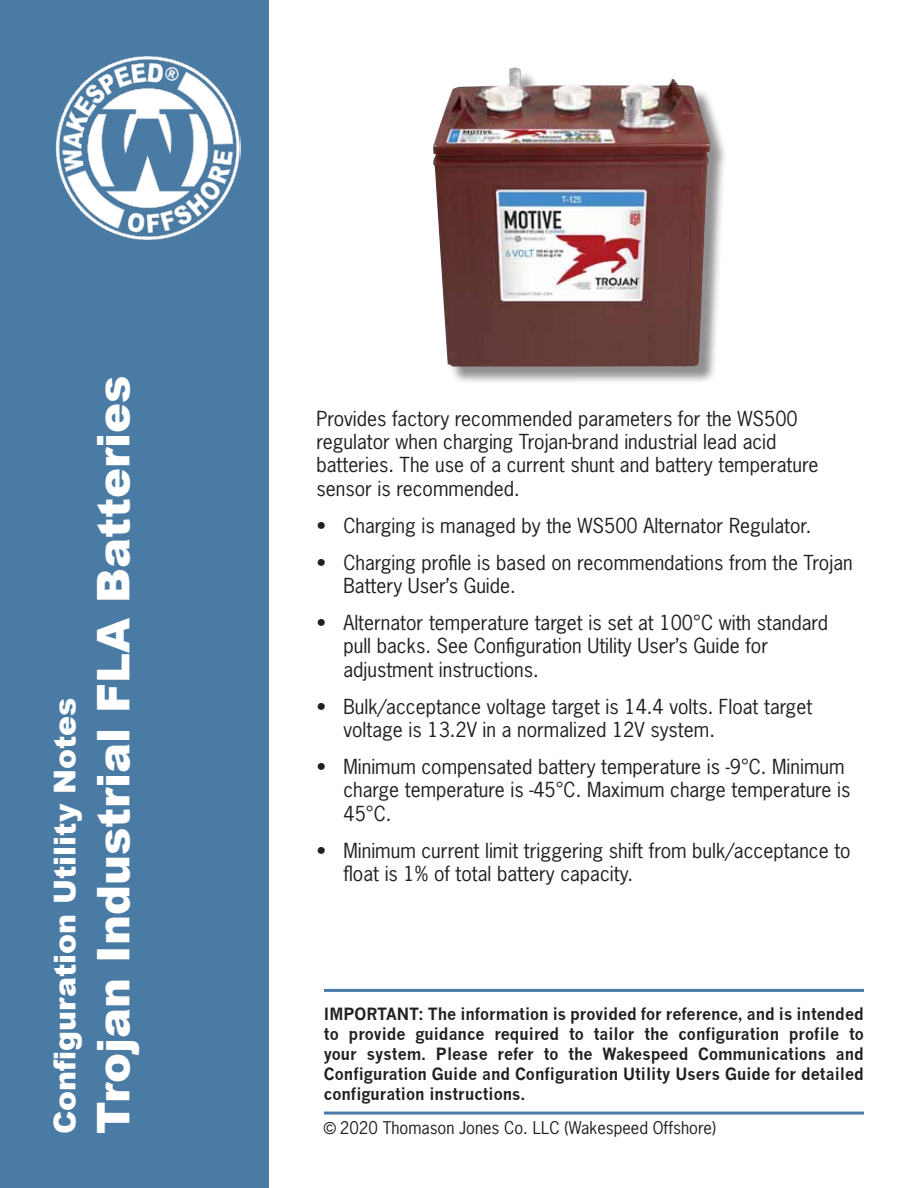
<style>
.page{position:relative;width:918px;height:1188px;background:#fff}
.page>*{position:absolute;margin:0;border:0;box-sizing:border-box;transform-origin:0 0}
.t1{font:900 45px "Arial";color:#fff}
.t2{font:900 30px "Arial";color:#fff}
.t3{font:19.5px/23.4px "News Gothic Std";color:#231f20}
.t4{font:700 16.5px/19.8px "News Gothic";color:#231f20;text-align:justify;scale:.96 1}
.t5{font:16.5px "News Gothic Std";color:#231f20}
.s1{font-family:"Arial"}
</style>
<div class="page">
<div style="left:0;top:0;width:269px;height:1188px;background:#4a7ba4"></div>
<img style="left:55px;top:56px;width:186px;height:185px">
<hr style="left:324px;top:1112px;width:540px;height:3px;background:#4a7ba4">
<hr style="left:324px;top:989px;width:540px;height:3px;background:#4a7ba4">
<div style="left:436px;top:70px;width:292px;height:315px;background:#231f20;opacity:.5"></div>
<img style="left:433px;top:68px;width:277px;height:299px">
<h2 class="t2" style="left:48px;top:1134px;width:438px;rotate:-90deg">Configuration Utility Notes</h2>
<h1 class="t1" style="left:88px;top:1134px;width:760px;rotate:-90deg">Trojan Industrial FLA Batteries</h1>
<p class="t3" style="left:316px;top:406px;width:504px">Provides factory recommended parameters for the WS500 regulator when charging Trojan-brand industrial lead acid batteries. The use of a current shunt and battery temperature sensor is recommended.</p>
<p class="t3" style="left:316px;top:513px;width:496px">• Charging is managed by the WS500 Alternator Regulator.</p>
<p class="t3" style="left:343px;top:550px;width:511px;text-indent:-27px">• Charging profile is based on recommendations from the Trojan<br>Battery User’s Guide.</p>
<p class="t3" style="left:343px;top:611px;width:486px;text-indent:-27px">• Alternator temperature target is set at 100°C with standard pull backs. See Configuration Utility User’s Guide for adjustment instructions.</p>
<p class="t3" style="left:343px;top:694px;width:470px;text-indent:-27px">• Bulk/acceptance voltage target is 14.4 volts. Float target voltage is 13.2V in a normalized 12V system.</p>
<p class="t3" style="left:343px;top:755px;width:509px;text-indent:-27px">• Minimum compensated battery temperature is -9°C. Minimum charge temperature is -45°C. Maximum charge temperature is<br>45°C.</p>
<p class="t3" style="left:343px;top:838px;width:509px;text-indent:-27px">• Minimum current limit triggering shift from bulk/acceptance to float is 1% of total battery capacity.</p>
<p class="t4" style="left:324px;top:1004px;width:564px">IMPORTANT: The information is provided for reference, and is intended to provide guidance required to tailor the configuration profile to your system. Please refer to the Wakespeed Communications and Configuration Guide and Configuration Utility Users Guide for detailed configuration instructions.</p>
<p class="t5" style="left:324px;top:1117px;width:394px"><span class="s1">©</span> 2020 Thomason Jones Co. LLC (Wakespeed Offshore)</p>
</div>
